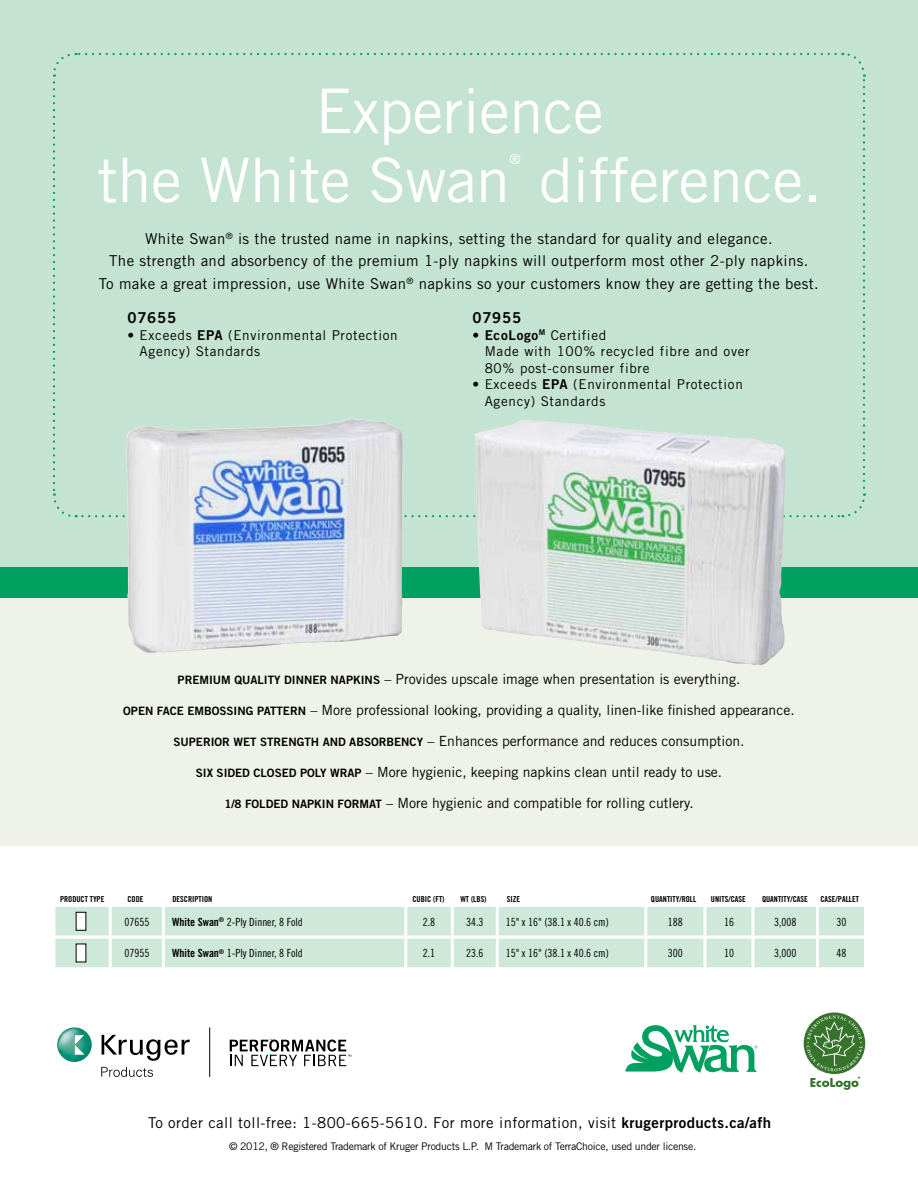
<style>
.page{position:relative;width:918px;height:1188px;background:#fff}
.page>*{position:absolute;margin:0;border:0;box-sizing:border-box;transform-origin:0 0}
.t1{font:61.5px/69px "Trade Gothic";letter-spacing:-.01em;color:#fff}
.t2{font:15px/22.5px "Trade Gothic";letter-spacing:.025em;color:#000;text-align:center}
.t3{font:15px "Trade Gothic Bold Two";letter-spacing:.05em;color:#000}
.t4{font:14.1px "Trade Gothic";color:#000}
.t5{font:13.95px "Trade Gothic";color:#fff}
.t6{font:13.5px/16.5px "Trade Gothic";letter-spacing:.05em;color:#000}
.t7{font:11.55px "Trade Gothic Bold Two";color:#000}
.t8{font:11.25px "Trade Gothic Cond Eighteen";color:#000}
.t9{font:10.5px "Trade Gothic";letter-spacing:-.025em;color:#000}
.t10{font:8.25px "Trade Gothic Bold Cond Twenty";color:#000}
.s1{font-family:"Trade Gothic Bold Two"}
.s2{font-family:"Trade Gothic Bold Two";font-size:11.55px}
.s3{font-family:"Trade Gothic Bold Cond Twenty"}
</style>
<div class="page">
<div style="left:0;top:0;width:918px;height:584px;background:#c4e3d3"></div>
<div style="left:0;top:589px;width:918px;height:257px;background:#eff2e8"></div>
<div style="left:0;top:567px;width:918px;height:31px;background:#00a160"></div>
<svg style="left:625px;top:1025px;width:132px;height:48px"></svg>
<svg style="left:52px;top:52px;width:814px;height:466px"></svg>
<div style="left:55px;top:906px;width:809px;height:61px;background:#cee8da"></div>
<hr style="left:52px;top:936px;width:58px;height:3px;background:#fff">
<svg style="left:55px;top:939px;width:1px;height:28px"></svg>
<hr style="left:110px;top:936px;width:54px;height:3px;background:#fff">
<hr style="left:109px;top:939px;width:3px;height:28px;background:#fff">
<hr style="left:164px;top:936px;width:242px;height:3px;background:#fff">
<hr style="left:162px;top:939px;width:3px;height:28px;background:#fff">
<hr style="left:406px;top:936px;width:46px;height:3px;background:#fff">
<hr style="left:404px;top:939px;width:3px;height:28px;background:#fff">
<hr style="left:452px;top:936px;width:45px;height:3px;background:#fff">
<hr style="left:451px;top:939px;width:3px;height:28px;background:#fff">
<hr style="left:497px;top:936px;width:149px;height:3px;background:#fff">
<hr style="left:496px;top:939px;width:3px;height:28px;background:#fff">
<hr style="left:646px;top:936px;width:59px;height:3px;background:#fff">
<hr style="left:644px;top:939px;width:3px;height:28px;background:#fff">
<hr style="left:705px;top:936px;width:48px;height:3px;background:#fff">
<hr style="left:704px;top:939px;width:2px;height:28px;background:#fff">
<hr style="left:753px;top:936px;width:65px;height:3px;background:#fff">
<hr style="left:752px;top:939px;width:2px;height:28px;background:#fff">
<hr style="left:818px;top:936px;width:49px;height:3px;background:#fff">
<hr style="left:816px;top:939px;width:3px;height:28px;background:#fff">
<div style="left:76px;top:944px;width:10px;height:18px;background:#fff"></div>
<div style="left:804px;top:1013px;width:61px;height:61px;background:#36742b;border-radius:50%"></div>
<svg style="left:807px;top:1015px;width:55px;height:56px"></svg>
<svg style="left:810px;top:1077px;width:50px;height:13px"></svg>
<img style="left:57px;top:1027px;width:35px;height:35px">
<svg style="left:74px;top:1035px;width:10px;height:20px"></svg>
<svg style="left:102px;top:1035px;width:88px;height:26px"></svg>
<svg style="left:101px;top:1067px;width:52px;height:10px"></svg>
<hr style="left:209px;top:1027px;width:1px;height:50px;background:#000">
<svg style="left:230px;top:1039px;width:121px;height:27px"></svg>
<img style="left:126px;top:419px;width:277px;height:234px">
<img style="left:475px;top:420px;width:311px;height:245px">
<h1 class="t1" style="left:97px;top:76px;width:508px;text-indent:218px">Experience the White Swan</h1>
<p class="t5" style="left:510px;top:151px;width:13px">®</p>
<h1 class="t1" style="left:539px;top:145px;width:284px">difference.</h1>
<p class="t2" style="left:99px;top:227px;width:721px">White Swan<sup>®</sup> is the trusted name in napkins, setting the standard for quality and elegance.<br>The strength and absorbency of the premium 1-ply napkins will outperform most other 2-ply napkins.<br>To make a great impression, use White Swan<sup>®</sup> napkins so your customers know they are getting the best.</p>
<p class="t3" style="left:127px;top:309px;width:50px">07655</p>
<p class="t6" style="left:140px;top:326px;width:260px;text-indent:-12px">• Exceeds <span class="s1">EPA</span> (Environmental Protection<br>Agency) Standards</p>
<p class="t3" style="left:472px;top:309px;width:50px">07955</p>
<p class="t6" style="left:485px;top:326px;width:266px;text-indent:-12px">• <span class="s1">ECOLOGO</span><sup>M</sup> Certified<br>Made with 100% recycled fibre and over<br>80% post-consumer fibre</p>
<p class="t6" style="left:485px;top:376px;width:260px;text-indent:-12px">• Exceeds <span class="s1">EPA</span> (Environmental Protection<br>Agency) Standards</p>
<p class="t7" style="left:178px;top:672px;width:16px">PREMIUM</p>
<p class="t7" style="left:234px;top:672px;width:8px">QUALITY</p>
<p class="t4" style="left:284px;top:670px;width:458px"><span class="s2">DI NNER NAPKI NS</span> – Provides upscale image when presentation is everything.</p>
<p class="t7" style="left:123px;top:703px;width:96px">OPEN FACE EM BOSSI</p>
<p class="t7" style="left:238px;top:703px;width:28px">NG PATTER</p>
<p class="t4" style="left:298px;top:701px;width:498px"><span class="s2">N</span> – More professional looking, providing a quality, linen-like finished appearance.</p>
<p class="t7" style="left:174px;top:734px;width:15px">SUPERIOR</p>
<p class="t7" style="left:233px;top:734px;width:35px">WET STRE</p>
<p class="t7" style="left:288px;top:734px;width:84px">NGTH AND ABSOR</p>
<p class="t4" style="left:387px;top:732px;width:359px"><span class="s2">BENCY</span> – Enhances performance and reduces consumption.</p>
<p class="t7" style="left:196px;top:765px;width:29px">SIX SIDED</p>
<p class="t7" style="left:254px;top:765px;width:9px">CLOSED</p>
<p class="t7" style="left:300px;top:765px;width:48px">POLY WRAP</p>
<p class="t4" style="left:366px;top:763px;width:358px">– More hygienic, keeping napkins clean until ready to use.</p>
<p class="t7" style="left:224px;top:796px;width:36px">1/8 FOLDED</p>
<p class="t7" style="left:292px;top:796px;width:55px">NAPKIN FORMAT</p>
<p class="t4" style="left:386px;top:794px;width:309px">– More hygienic and compatible for rolling cutlery.</p>
<p class="t10" style="left:60px;top:894px;width:59px">PRODUCT TYPE C</p>
<p class="t10" style="left:132px;top:894px;width:30px">ODE D</p>
<p class="t10" style="left:177px;top:894px;width:37px">ESCRIPTION</p>
<p class="t10" style="left:412px;top:894px;width:34px">CUBIC (FT)</p>
<p class="t10" style="left:460px;top:894px;width:28px">WT (LBS)</p>
<p class="t10" style="left:507px;top:894px;width:15px">SIZE</p>
<p class="t10" style="left:651px;top:894px;width:47px">QUANTITY/ROLLU</p>
<p class="t10" style="left:715px;top:894px;width:32px">NITS/CASE</p>
<p class="t10" style="left:762px;top:894px;width:98px">QUANTITY/CASE CASE/PALLET</p>
<p class="t8" style="left:124px;top:915px;width:26px">07655</p>
<p class="t8" style="left:172px;top:915px;width:132px"><span class="s3">WHITE SWAN</span><sup>®</sup> 2-Ply Dinner, 8 Fold</p>
<p class="t8" style="left:423px;top:915px;width:14px">2.8</p>
<p class="t8" style="left:466px;top:915px;width:19px">34.3</p>
<p class="t8" style="left:506px;top:915px;width:105px">15" x 16" (38.1 x 40.6 cm)</p>
<p class="t8" style="left:668px;top:915px;width:16px">188</p>
<p class="t8" style="left:724px;top:915px;width:11px">16</p>
<p class="t8" style="left:774px;top:915px;width:24px">3,008</p>
<p class="t8" style="left:837px;top:915px;width:11px">30</p>
<p class="t8" style="left:124px;top:947px;width:26px">07955</p>
<p class="t8" style="left:172px;top:947px;width:132px"><span class="s3">WHITE SWAN</span><sup>®</sup> 1-Ply Dinner, 8 Fold</p>
<p class="t8" style="left:423px;top:947px;width:14px">2.1</p>
<p class="t8" style="left:466px;top:947px;width:19px">23.6</p>
<p class="t8" style="left:506px;top:947px;width:105px">15" x 16" (38.1 x 40.6 cm)</p>
<p class="t8" style="left:668px;top:947px;width:16px">300</p>
<p class="t8" style="left:724px;top:947px;width:11px">10</p>
<p class="t8" style="left:774px;top:947px;width:24px">3,000</p>
<p class="t8" style="left:837px;top:947px;width:11px">48</p>
<p class="t2" style="left:148px;top:1111px;width:625px">To order call toll-free: 1-800-665-5610. For more information, visit <span class="s1">KRUGERPRODUCTS.CA/AFH</span></p>
<p class="t9" style="left:229px;top:1140px;width:469px">© 2012, ® Registered Trademark of Kruger Products L.P. M Trademark of TerraChoice, used under license.</p>
</div>
